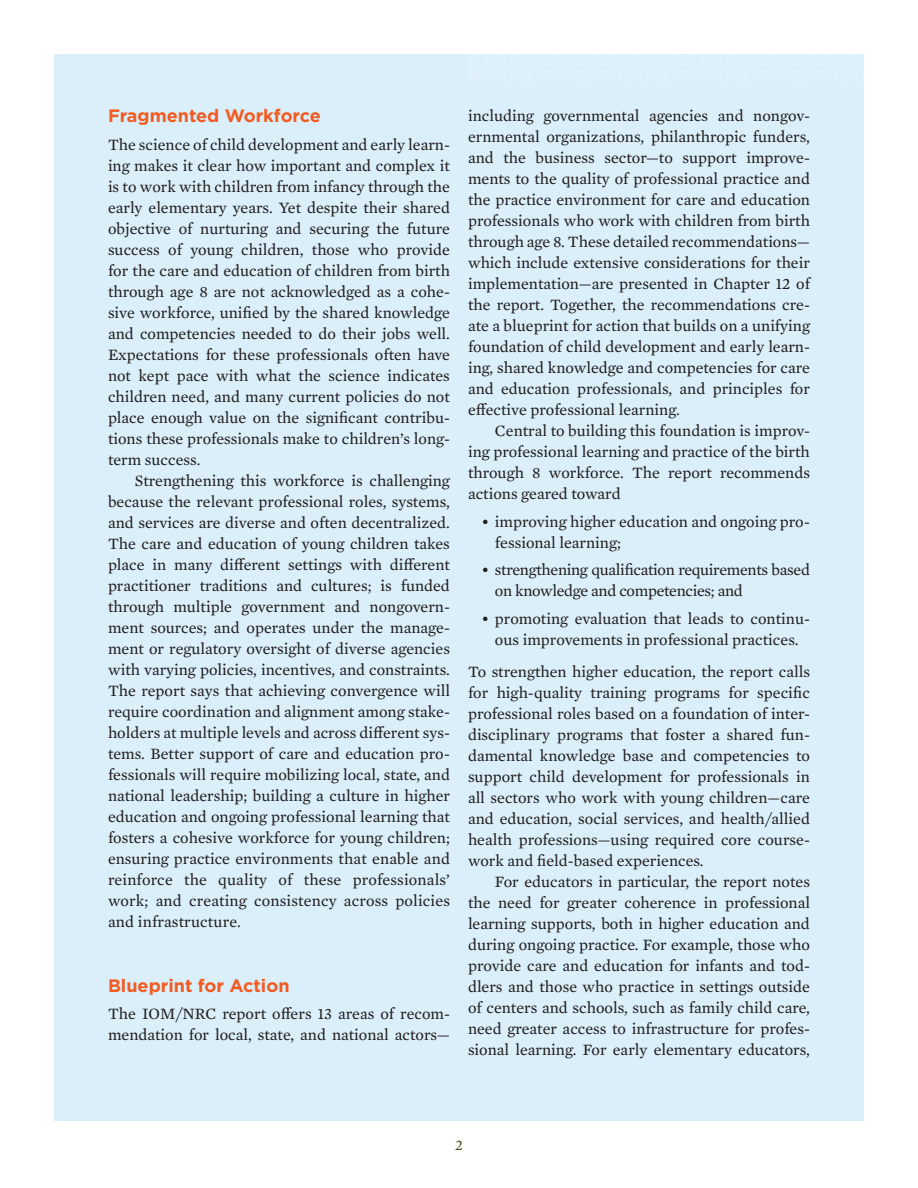
<style>
.page{position:relative;width:918px;height:1188px;background:#fff}
.page>*{position:absolute;margin:0;border:0;box-sizing:border-box;transform-origin:0 0}
.t1{font:700 18px "Gotham";color:#f25b21}
.t2{font:16.2px/21px "Mercury Text G2";color:#231f20;text-align:justify}
.t3{font:16.2px/21px "Mercury Text G2";letter-spacing:-.02em;color:#231f20}
.t4{font:15px "Mercury Text G2";color:#44591f}
</style>
<div class="page">
<div style="left:54px;top:54px;width:810px;height:1066px;background:#daeffa"></div>
<svg style="left:468px;top:54px;width:395px;height:27px"></svg>
<h3 class="t1" style="left:108px;top:104px;width:214px">Fragmented Workforce</h3>
<p class="t2" style="left:108px;top:133px;width:344px">The science of child development and early learn&shy;ing makes it clear how important and complex it is to work with children from infancy through the early elementary years. Yet despite their shared objective of nurturing and securing the future success of young children, those who provide for the care and education of children from birth through age 8 are not acknowledged as a cohe&shy;sive workforce, unified by the shared knowledge and competencies needed to do their jobs well.<br>Expectations for these professionals often have not kept pace with what the science indicates children need, and many current policies do not place enough value on the significant contribu&shy;tions these professionals make to children’s long&shy;term success.</p>
<p class="t2" style="left:108px;top:469px;width:344px;text-indent:27px">Strengthening this workforce is challenging because the relevant professional roles, systems, and services are diverse and often decentralized.<br>The care and education of young children takes place in many different settings with different practitioner traditions and cultures; is funded through multiple government and nongovern&shy;ment sources; and operates under the manage&shy;ment or regulatory oversight of diverse agencies with varying policies, incentives, and constraints.<br>The report says that achieving convergence will require coordination and alignment among stake&shy;holders at multiple levels and across different sys&shy;tems. Better support of care and education pro&shy;fessionals will require mobilizing local, state, and national leadership; building a culture in higher education and ongoing professional learning that fosters a cohesive workforce for young children; ensuring practice environments that enable and reinforce the quality of these professionals’ work; and creating consistency across policies and infrastructure.</p>
<h3 class="t1" style="left:108px;top:973px;width:183px">Blueprint for Action</h3>
<p class="t2" style="left:108px;top:1003px;width:344px">The IOM/NRC report offers 13 areas of recom&shy;mendation for local, state, and national actors—</p>
<p class="t2" style="left:468px;top:104px;width:344px">including governmental agencies and nongov&shy;ernmental organizations, philanthropic funders, and the business sector—to support improve&shy;ments to the quality of professional practice and the practice environment for care and education professionals who work with children from birth through age 8. These detailed recommendations— which include extensive considerations for their implementation—are presented in Chapter 12 of the report. Together, the recommendations cre&shy;ate a blueprint for action that builds on a unifying foundation of child development and early learn&shy;ing, shared knowledge and competencies for care and education professionals, and principles for effective professional learning.</p>
<p class="t2" style="left:468px;top:419px;width:344px;text-indent:27px">Central to building this foundation is improv&shy;ing professional learning and practice of the birth through 8 workforce. The report recommends actions geared toward</p>
<p class="t2" style="left:495px;top:510px;width:317px;text-indent:-13px">• improving higher education and ongoing pro&shy;fessional learning;</p>
<p class="t3" style="left:495px;top:559px;width:317px;text-indent:-13px">• strengthening qualification requirements based on knowledge and competencies; and</p>
<p class="t2" style="left:482px;top:607px;width:330px;text-align:center">• promoting evaluation that leads to continu&shy;ous improvements in professional practices.</p>
<p class="t2" style="left:468px;top:660px;width:344px">To strengthen higher education, the report calls for high-quality training programs for specific professional roles based on a foundation of inter&shy;disciplinary programs that foster a shared fun&shy;damental knowledge base and competencies to support child development for professionals in all sectors who work with young children—care and education, social services, and health/allied health professions—using required core course&shy;work and field-based experiences.</p>
<p class="t2" style="left:468px;top:870px;width:344px;text-indent:27px">For educators in particular, the report notes the need for greater coherence in professional learning supports, both in higher education and during ongoing practice. For example, those who provide care and education for infants and tod&shy;dlers and those who practice in settings outside of centers and schools, such as family child care, need greater access to infrastructure for profes&shy;sional learning. For early elementary educators,</p>
<p class="t4" style="left:455px;top:1135px;width:9px">2</p>
</div>
